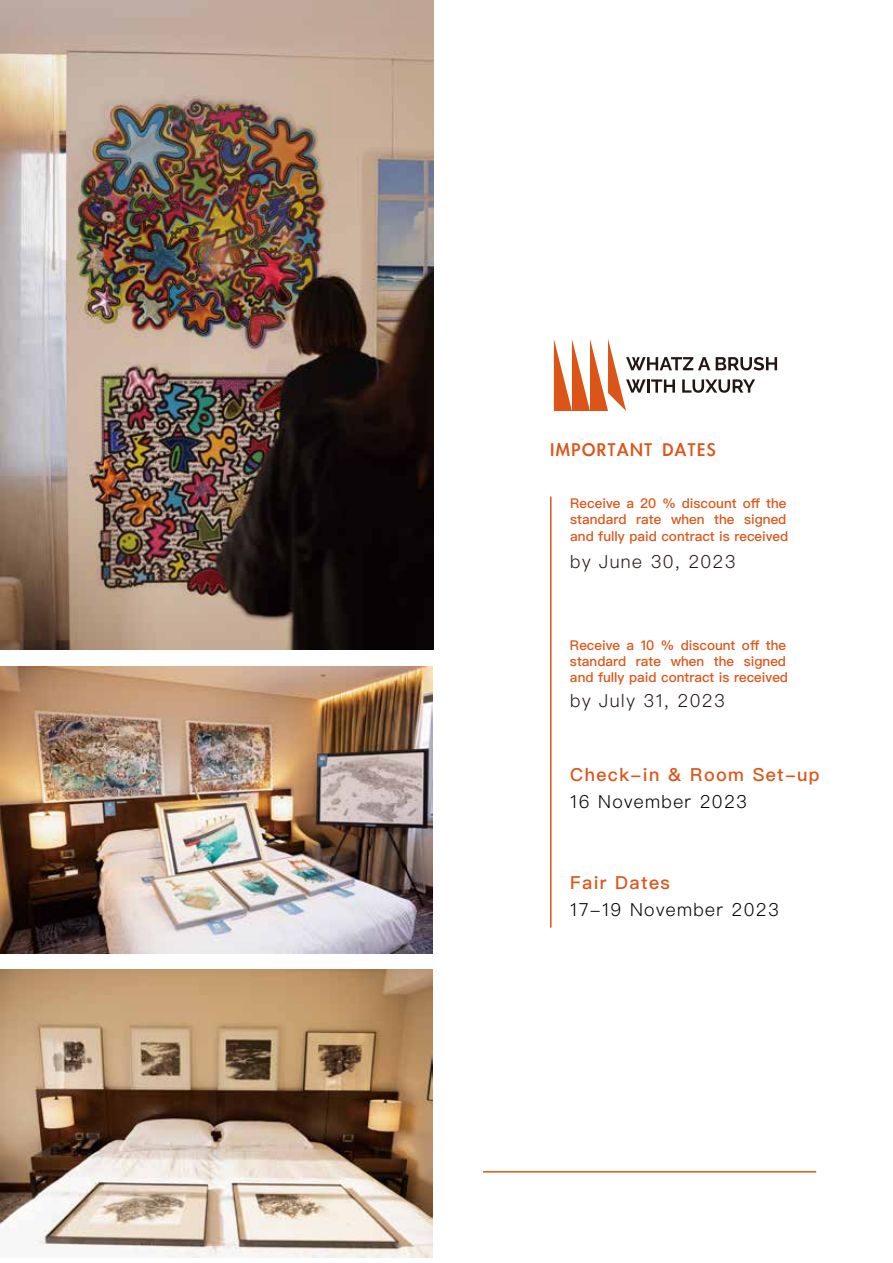
<style>
.page{position:relative;width:893px;height:1263px;background:#fff}
.page>*{position:absolute;margin:0;border:0;box-sizing:border-box;transform-origin:0 0}
.t1{font:21px "Li Gothic Med";letter-spacing:.075em;color:#dc5519}
.t2{font:300 18px "Ping Fang TC";letter-spacing:.075em;color:#040000}
.t3{font:500 18px "Ping Fang TC";letter-spacing:.075em;color:#dc5519}
.t4{font:300 18px "Ping Fang TC";letter-spacing:.075em;color:#231815}
.t5{font:500 13.5px/16.2px "Ping Fang TC";color:#dc5519}
</style>
<div class="page">
<hr style="left:550px;top:496px;width:1px;height:432px;background:#db5519">
<hr style="left:483px;top:1171px;width:333px;height:1px;background:#db5519">
<svg style="left:554px;top:339px;width:223px;height:72px"></svg>
<img style="left:1px;top:970px;width:431px;height:288px">
<img style="left:1px;top:1px;width:432px;height:649px">
<img style="left:1px;top:666px;width:431px;height:288px">
<h1 class="t1" style="left:550px;top:438px;width:167px">IMPORTANT DATES</h1>
<p class="t5" style="left:570px;top:495px;width:220px">Receive a 20 % discount off the standard rate when the signed and fully paid contract is received</p>
<h2 class="t4" style="left:570px;top:550px;width:167px">by June 30, 2023</h2>
<p class="t5" style="left:570px;top:637px;width:220px">Receive a 10 % discount off the standard rate when the signed and fully paid contract is received</p>
<h2 class="t4" style="left:570px;top:690px;width:156px">by July 31, 2023</h2>
<h2 class="t3" style="left:570px;top:763px;width:251px">Check-in &amp; Room Set-up</h2>
<h2 class="t2" style="left:570px;top:790px;width:178px">16 November 2023</h2>
<h2 class="t3" style="left:570px;top:871px;width:101px">Fair Dates</h2>
<h2 class="t2" style="left:570px;top:898px;width:210px">17-19 November 2023</h2>
</div>
